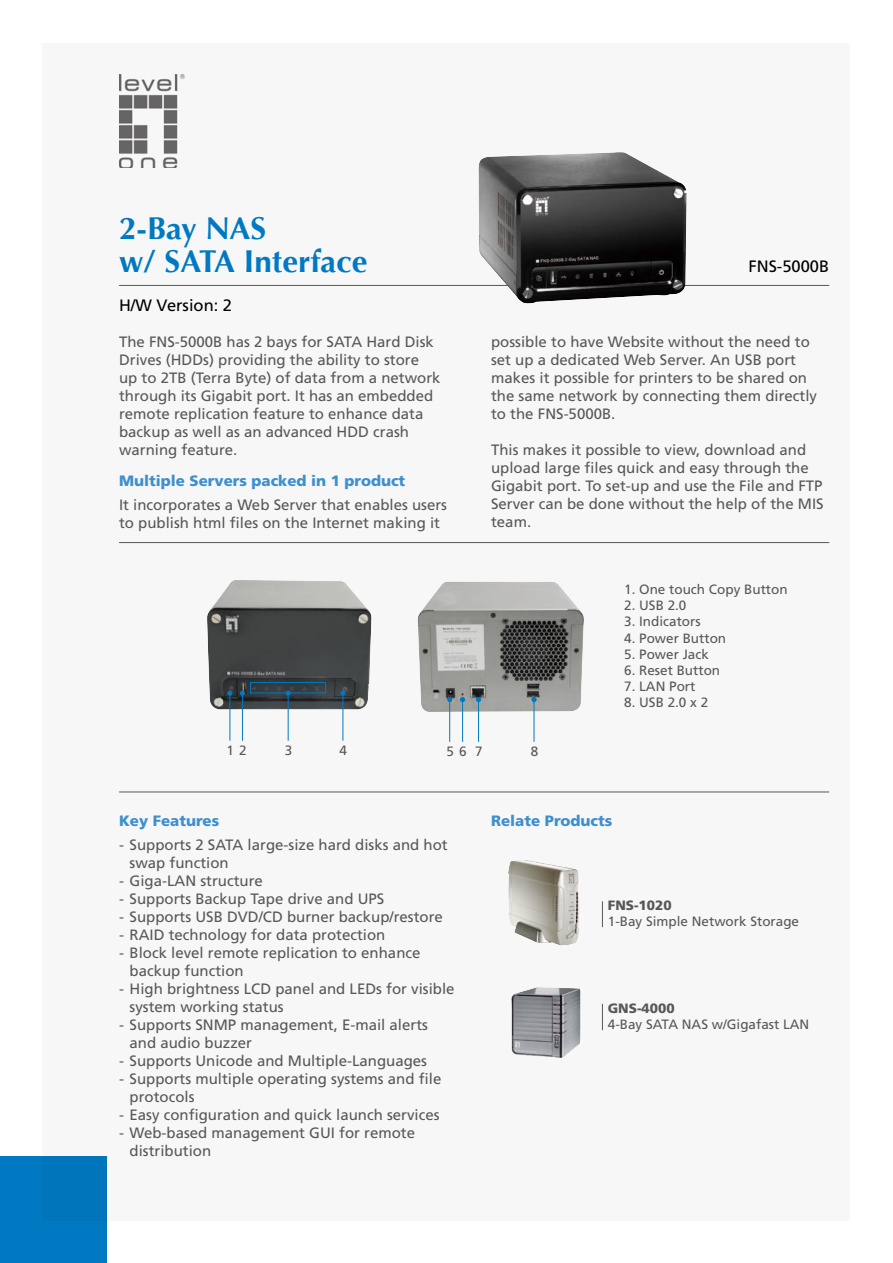
<style>
.page{position:relative;width:893px;height:1263px;background:#fff}
.page>*{position:absolute;margin:0;border:0;box-sizing:border-box;transform-origin:0 0}
.t1{font:700 31.5px/33px "Optima";color:#0079c2}
.t2{font:16.5px "Frutiger CE";color:#000}
.t3{font:15px/18px "Frutiger CE";color:#595757}
.t4{font:900 15px "Frutiger CE";color:#3e8fce}
.t5{font:13.5px "Frutiger CE";color:#595757}
.t6{font:900 13.5px "Frutiger CE";color:#595757}
</style>
<div class="page">
<div style="left:43px;top:43px;width:807px;height:1177px;background:#f7f7f7"></div>
<div style="left:0;top:1157px;width:106px;height:106px;background:#0079c2"></div>
<img style="left:119px;top:74px;width:66px;height:94px">
<hr style="left:119px;top:285px;width:710px;height:1px;background:#595757">
<img style="left:207px;top:580px;width:165px;height:129px">
<img style="left:417px;top:582px;width:167px;height:130px">
<hr style="left:119px;top:542px;width:710px;height:1px;background:#595757">
<svg style="left:602px;top:901px;width:1px;height:26px"></svg>
<svg style="left:602px;top:1004px;width:1px;height:26px"></svg>
<hr style="left:119px;top:792px;width:710px;height:1px;background:#595757">
<img style="left:508px;top:860px;width:71px;height:85px">
<img style="left:478px;top:152px;width:209px;height:152px">
<img style="left:511px;top:987px;width:70px;height:71px">
<hr style="left:230px;top:693px;width:1px;height:48px;background:#0079c2">
<svg style="left:227px;top:691px;width:5px;height:5px"></svg>
<hr style="left:242px;top:693px;width:1px;height:48px;background:#0079c2">
<svg style="left:240px;top:691px;width:5px;height:5px"></svg>
<hr style="left:288px;top:693px;width:1px;height:48px;background:#0079c2">
<svg style="left:286px;top:693px;width:5px;height:3px"></svg>
<hr style="left:343px;top:693px;width:1px;height:48px;background:#0079c2">
<svg style="left:340px;top:691px;width:5px;height:5px"></svg>
<hr style="left:449px;top:700px;width:1px;height:42px;background:#0079c2">
<svg style="left:447px;top:697px;width:5px;height:5px"></svg>
<hr style="left:462px;top:700px;width:1px;height:42px;background:#0079c2">
<svg style="left:460px;top:697px;width:5px;height:5px"></svg>
<hr style="left:478px;top:700px;width:1px;height:42px;background:#0079c2">
<svg style="left:476px;top:697px;width:5px;height:5px"></svg>
<hr style="left:534px;top:700px;width:1px;height:42px;background:#0079c2">
<svg style="left:531px;top:697px;width:6px;height:5px"></svg>
<div style="left:250px;top:682px;width:76px;height:11px;border:1px solid #0079c2"></div>
<h1 class="t1" style="left:119px;top:212px;width:250px">2-Bay NAS<br>w/ SATA Interface</h1>
<p class="t2" style="left:119px;top:296px;width:115px">H/W Version: 2</p>
<p class="t3" style="left:119px;top:333px;width:323px">The FNS-5000B has 2 bays for SATA Hard Disk Drives (HDDs) providing the ability to store up to 2TB (Terra Byte) of data from a network through its Gigabit port. It has an embedded remote replication feature to enhance data backup as well as an advanced HDD crash warning feature.</p>
<p class="t4" style="left:119px;top:472px;width:288px">Multiple Servers packed in 1 product</p>
<p class="t3" style="left:119px;top:496px;width:329px">It incorporates a Web Server that enables users to publish html files on the Internet making it</p>
<p class="t2" style="left:748px;top:257px;width:82px">FNS-5000B</p>
<p class="t3" style="left:491px;top:333px;width:327px">possible to have Website without the need to set up a dedicated Web Server. An USB port makes it possible for printers to be shared on the same network by connecting them directly to the FNS-5000B.</p>
<p class="t3" style="left:491px;top:441px;width:334px">This makes it possible to view, download and upload large files quick and easy through the Gigabit port. To set-up and use the File and FTP Server can be done without the help of the MIS team.</p>
<p class="t5" style="left:624px;top:581px;width:165px">1. One touch Copy Button</p>
<p class="t5" style="left:624px;top:598px;width:64px">2. USB 2.0</p>
<p class="t5" style="left:624px;top:614px;width:78px">3. Indicators</p>
<p class="t5" style="left:624px;top:630px;width:104px">4. Power Button</p>
<p class="t5" style="left:624px;top:646px;width:86px">5. Power Jack</p>
<p class="t5" style="left:624px;top:662px;width:98px">6. Reset Button</p>
<p class="t5" style="left:624px;top:679px;width:73px">7. LAN Port</p>
<p class="t5" style="left:624px;top:695px;width:86px">8. USB 2.0 x 2</p>
<p class="t5" style="left:227px;top:742px;width:22px">1 2</p>
<p class="t5" style="left:285px;top:742px;width:9px">3</p>
<p class="t5" style="left:340px;top:742px;width:9px">4</p>
<p class="t5" style="left:446px;top:743px;width:38px">56 7</p>
<p class="t5" style="left:531px;top:743px;width:9px">8</p>
<p class="t4" style="left:119px;top:811px;width:102px">Key Features</p>
<p class="t3" style="left:130px;top:836px;width:320px;text-indent:-10px">- Supports 2 SATA large-size hard disks and hot swap function</p>
<p class="t3" style="left:119px;top:872px;width:145px">- Giga-LAN structure</p>
<p class="t3" style="left:119px;top:890px;width:267px">- Supports Backup Tape drive and UPS</p>
<p class="t3" style="left:119px;top:908px;width:325px">- Supports USB DVD/CD burner backup/restore</p>
<p class="t3" style="left:119px;top:926px;width:268px">- RAID technology for data protection</p>
<p class="t3" style="left:130px;top:944px;width:292px;text-indent:-10px">- Block level remote replication to enhance backup function</p>
<p class="t3" style="left:130px;top:980px;width:327px;text-indent:-10px">- High brightness LCD panel and LEDs for visible system working status</p>
<p class="t3" style="left:130px;top:1016px;width:300px;text-indent:-10px">- Supports SNMP management, E-mail alerts and audio buzzer</p>
<p class="t3" style="left:119px;top:1052px;width:310px">- Supports Unicode and Multiple-Languages</p>
<p class="t3" style="left:130px;top:1070px;width:313px;text-indent:-10px">- Supports multiple operating systems and file protocols</p>
<p class="t3" style="left:119px;top:1106px;width:322px">- Easy configuration and quick launch services</p>
<p class="t3" style="left:130px;top:1124px;width:287px;text-indent:-10px">- Web-based management GUI for remote distribution</p>
<p class="t4" style="left:491px;top:811px;width:123px">Relate Products</p>
<p class="t6" style="left:608px;top:897px;width:65px">FNS-1020</p>
<p class="t5" style="left:608px;top:913px;width:193px">1-Bay Simple Network Storage</p>
<p class="t6" style="left:608px;top:1000px;width:68px">GNS-4000</p>
<p class="t5" style="left:608px;top:1017px;width:203px">4-Bay SATA NAS w/Gigafast LAN</p>
</div>
